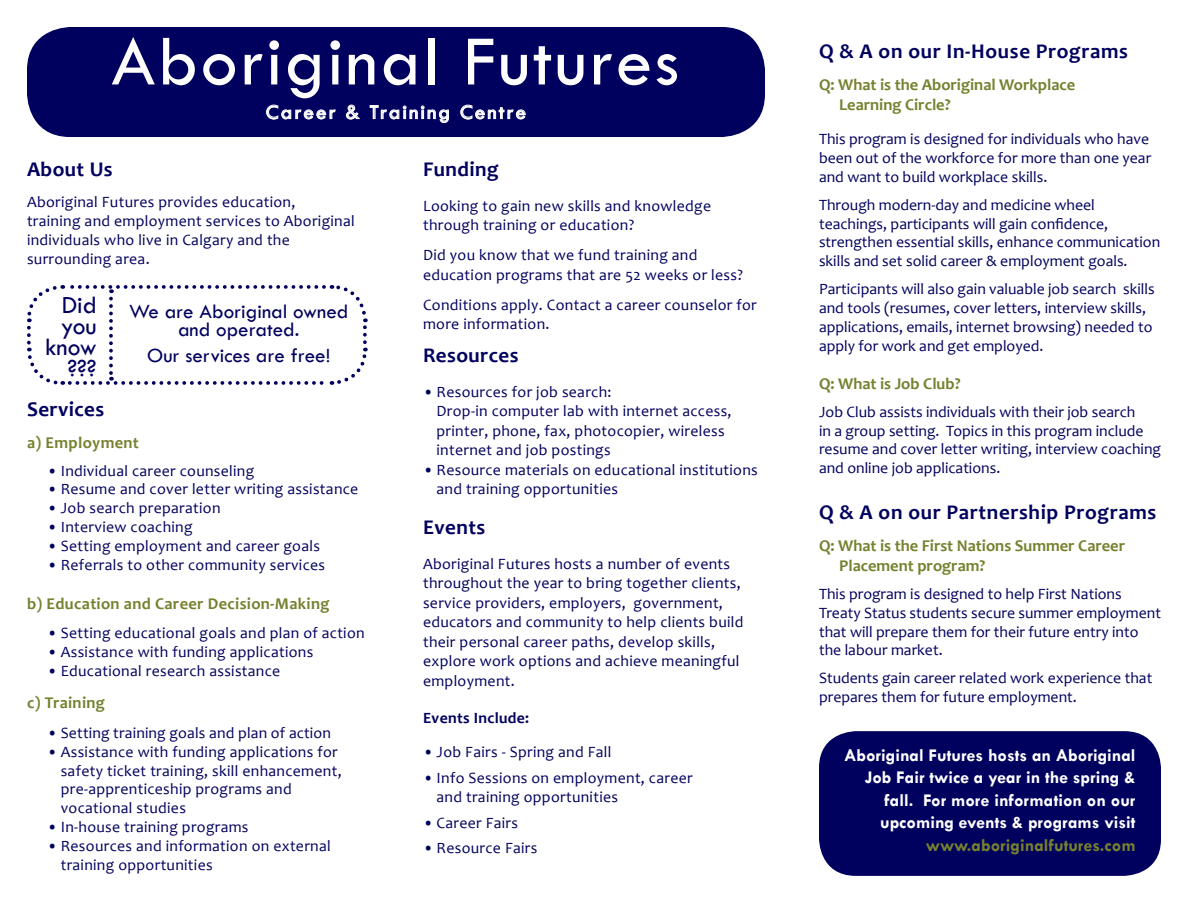
<style>
.page{position:relative;width:1188px;height:918px;background:#fff}
.page>*{position:absolute;margin:0;border:0;box-sizing:border-box;transform-origin:0 0}
.t1{font:73.5px "Tw Cen";letter-spacing:.03em;color:#fff}
.t2{font:25.5px "Tw Cen";color:#00005e}
.t3{font:700 21px "Candara";letter-spacing:.03em;color:#00005e}
.t4{font:21px/18px "Tw Cen";color:#00005e;text-align:center}
.t5{font:21px "Tw Cen";letter-spacing:.1em;color:#fff}
.t6{font:700 18px/22.5px "Tw Cen";color:#fff;text-align:right}
.t7{font:700 18px "Tw Cen";color:#76812e}
.t8{font:700 16.5px "Candara";color:#76812e}
.t9{font:700 16.5px "Candara";letter-spacing:.02em;color:#76812e}
.t10{font:15.75px/19.5px "Candara";letter-spacing:.02em;color:#00005e}
.t11{font:15.75px/18.9px "Candara";color:#00005e}
.t12{font:700 15.75px "Candara";letter-spacing:.02em;color:#00005e}
</style>
<div class="page">
<div style="left:27px;top:27px;width:738px;height:110px;background:#00005e;border-radius:43px"></div>
<svg style="left:27px;top:285px;width:341px;height:100px"></svg>
<div style="left:819px;top:731px;width:342px;height:145px;background:#00005e;border-radius:37px"></div>
<svg style="left:266px;top:104px;width:70px;height:16px"></svg>
<svg style="left:346px;top:104px;width:14px;height:16px"></svg>
<svg style="left:369px;top:105px;width:80px;height:18px"></svg>
<svg style="left:460px;top:104px;width:66px;height:16px"></svg>
<p class="t1" style="left:111px;top:17px;width:569px">Aboriginal Futures</p>
<p class="t5" style="left:266px;top:99px;width:262px">Career &amp; Training Centre</p>
<p class="t3" style="left:27px;top:156px;width:87px">About Us</p>
<p class="t10" style="left:27px;top:192px;width:329px;line-height:18.9px">Aboriginal Futures provides education,<br>training and employment services to Aboriginal individuals who live in Calgary and the surrounding area.</p>
<p class="t2" style="left:62px;top:290px;width:37px">Did</p>
<p class="t2" style="left:61px;top:311px;width:37px">you</p>
<p class="t2" style="left:45px;top:332px;width:53px">know</p>
<p class="t2" style="left:67px;top:353px;width:31px">???</p>
<p class="t4" style="left:129px;top:303px;width:221px">We are Aboriginal owned and operated.</p>
<p class="t4" style="left:147px;top:346px;width:185px">Our services are free!</p>
<p class="t3" style="left:27px;top:396px;width:79px">Services</p>
<p class="t9" style="left:27px;top:432px;width:113px">a) Employment</p>
<p class="t10" style="left:47px;top:461px;width:209px">• Individual career counseling</p>
<p class="t10" style="left:47px;top:479px;width:313px">• Resume and cover letter writing assistance</p>
<p class="t10" style="left:47px;top:498px;width:175px">• Job search preparation</p>
<p class="t10" style="left:47px;top:517px;width:147px">• Interview coaching</p>
<p class="t10" style="left:47px;top:536px;width:274px">• Setting employment and career goals</p>
<p class="t10" style="left:47px;top:555px;width:279px">• Referrals to other community services</p>
<p class="t9" style="left:27px;top:593px;width:304px">b) Education and Career Decision-Making</p>
<p class="t10" style="left:47px;top:623px;width:319px">• Setting educational goals and plan of action</p>
<p class="t10" style="left:47px;top:642px;width:268px">• Assistance with funding applications</p>
<p class="t10" style="left:47px;top:661px;width:235px">• Educational research assistance</p>
<p class="t9" style="left:27px;top:692px;width:79px">c) Training</p>
<p class="t10" style="left:47px;top:723px;width:285px">• Setting training goals and plan of action</p>
<p class="t10" style="left:47px;top:742px;width:292px">• Assistance with funding applications for</p>
<p class="t10" style="left:61px;top:761px;width:282px">safety ticket training, skill enhancement,</p>
<p class="t10" style="left:61px;top:780px;width:233px;line-height:18.9px">pre-apprenticeship programs and vocational studies</p>
<p class="t10" style="left:47px;top:817px;width:203px">• In-house training programs</p>
<p class="t10" style="left:47px;top:836px;width:285px">• Resources and information on external</p>
<p class="t10" style="left:61px;top:855px;width:153px">training opportunities</p>
<p class="t3" style="left:423px;top:156px;width:77px">Funding</p>
<p class="t10" style="left:423px;top:196px;width:290px">Looking to gain new skills and knowledge through training or education?</p>
<p class="t10" style="left:423px;top:245px;width:321px">Did you know that we fund training and education programs that are 52 weeks or less?</p>
<p class="t10" style="left:423px;top:295px;width:335px">Conditions apply. Contact a career counselor for more information.</p>
<p class="t3" style="left:423px;top:342px;width:97px">Resources</p>
<p class="t10" style="left:423px;top:382px;width:190px">• Resources for job search:</p>
<p class="t10" style="left:437px;top:401px;width:297px">Drop-in computer lab with internet access,</p>
<p class="t10" style="left:437px;top:421px;width:290px">printer, phone, fax, photocopier, wireless</p>
<p class="t10" style="left:437px;top:440px;width:176px">internet and job postings</p>
<p class="t10" style="left:423px;top:460px;width:336px">• Resource materials on educational institutions</p>
<p class="t10" style="left:437px;top:479px;width:183px">and training opportunities</p>
<p class="t3" style="left:423px;top:514px;width:64px">Events</p>
<p class="t10" style="left:423px;top:554px;width:322px">Aboriginal Futures hosts a number of events throughout the year to bring together clients, service providers, employers, government, educators and community to help clients build their personal career paths, develop skills, explore work options and achieve meaningful employment.</p>
<p class="t12" style="left:423px;top:708px;width:108px">Events Include:</p>
<p class="t10" style="left:423px;top:742px;width:190px">• Job Fairs - Spring and Fall</p>
<p class="t10" style="left:423px;top:768px;width:271px">• Info Sessions on employment, career</p>
<p class="t10" style="left:437px;top:787px;width:183px">and training opportunities</p>
<p class="t10" style="left:423px;top:813px;width:97px">• Career Fairs</p>
<p class="t10" style="left:423px;top:838px;width:116px">• Resource Fairs</p>
<p class="t3" style="left:819px;top:38px;width:311px">Q &amp; A on our In-House Programs</p>
<p class="t8" style="left:819px;top:75px;width:258px">Q: What is the Aboriginal Workplace</p>
<p class="t8" style="left:839px;top:94px;width:113px">Learning Circle?</p>
<p class="t11" style="left:819px;top:129px;width:334px">This program is designed for individuals who have been out of the workforce for more than one year and want to build workplace skills.</p>
<p class="t11" style="left:819px;top:195px;width:343px">Through modern-day and medicine wheel teachings, participants will gain confidence, strengthen essential skills, enhance communication skills and set solid career &amp; employment goals.</p>
<p class="t11" style="left:819px;top:280px;width:337px">Participants will also gain valuable job search skills and tools (resumes, cover letters, interview skills, applications, emails, internet browsing) needed to apply for work and get employed.</p>
<p class="t8" style="left:819px;top:373px;width:143px">Q: What is Job Club?</p>
<p class="t11" style="left:819px;top:402px;width:344px">Job Club assists individuals with their job search<br>in a group setting. Topics in this program include resume and cover letter writing, interview coaching and online job applications.</p>
<p class="t3" style="left:819px;top:499px;width:339px">Q &amp; A on our Partnership Programs</p>
<p class="t8" style="left:819px;top:535px;width:308px">Q: What is the First Nations Summer Career</p>
<p class="t8" style="left:839px;top:555px;width:148px">Placement program?</p>
<p class="t11" style="left:819px;top:584px;width:343px">This program is designed to help First Nations Treaty Status students secure summer employment that will prepare them for their future entry into the labour market.</p>
<p class="t11" style="left:819px;top:669px;width:335px">Students gain career related work experience that prepares them for future employment.</p>
<p class="t6" style="left:844px;top:743px;width:293px">Aboriginal Futures hosts an Aboriginal Job Fair twice a year in the spring &amp; fall. For more information on our upcoming events &amp; programs visit</p>
<p class="t7" style="left:926px;top:834px;width:211px">www.aboriginalfutures.com</p>
</div>
